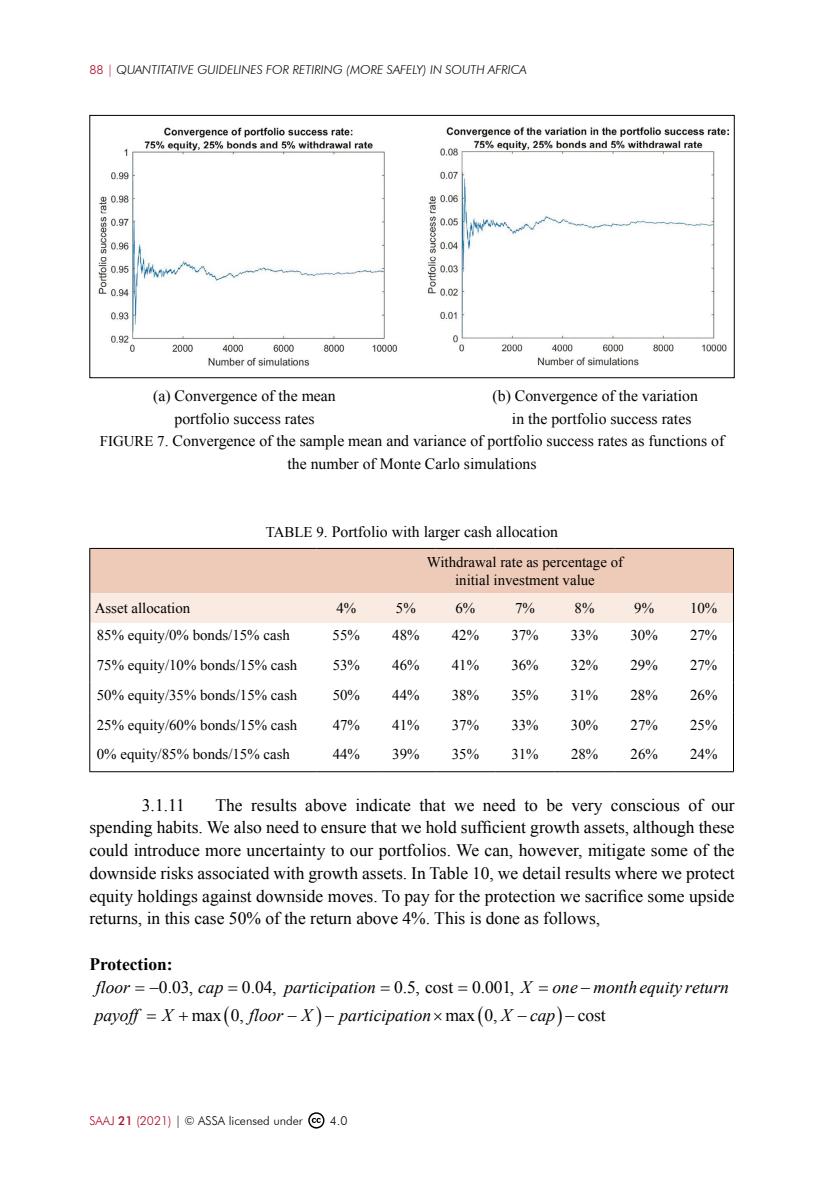
<style>
.page{position:relative;width:834px;height:1191px;background:#fff}
.page>*{position:absolute;margin:0;border:0;box-sizing:border-box;transform-origin:0 0}
.t1{font:17.5px/22.8px "Times New Roman";color:#000;text-align:justify}
.t2{font:italic 17.5px/27.7px "Times New Roman";color:#000}
.t3{font:700 17.5px/23.4px "Times New Roman";color:#000}
.t4{font:15.75px "Times New Roman";color:#000}
.t5{font:14.88px/17.5px "Times New Roman";color:#000;text-align:center}
.t6{font:italic 300 12.25px "Futura BT";color:#000}
.t7{font:300 12.25px "Futura BT";color:#000}
.s1{font-style:normal;color:#af0925}
.s2{font-size:14.88px}
.s3{font-weight:400}
.s4{font-weight:400;font-style:italic}
.s5{font-style:normal}
.s6{font-style:italic}
.s7{color:#af0925}
.s8{font-weight:500;color:#af0925}
</style>
<div class="page">
<svg style="left:308px;top:1112px;width:16px;height:16px"></svg>
<svg style="left:89px;top:548px;width:645px;height:104px"></svg>
<hr style="left:89px;top:652px;width:1px;height:30px;background:#000">
<hr style="left:733px;top:652px;width:1px;height:30px;background:#000">
<hr style="left:89px;top:682px;width:1px;height:30px;background:#000">
<hr style="left:733px;top:682px;width:1px;height:30px;background:#000">
<hr style="left:89px;top:712px;width:1px;height:30px;background:#000">
<hr style="left:733px;top:712px;width:1px;height:30px;background:#000">
<svg style="left:89px;top:742px;width:1px;height:29px"></svg>
<svg style="left:733px;top:742px;width:1px;height:29px"></svg>
<hr style="left:89px;top:771px;width:227px;height:1px;background:#000">
<hr style="left:316px;top:771px;width:60px;height:1px;background:#000">
<hr style="left:376px;top:771px;width:59px;height:1px;background:#000">
<hr style="left:435px;top:771px;width:60px;height:1px;background:#000">
<hr style="left:495px;top:771px;width:59px;height:1px;background:#000">
<hr style="left:554px;top:771px;width:60px;height:1px;background:#000">
<hr style="left:614px;top:771px;width:59px;height:1px;background:#000">
<hr style="left:673px;top:771px;width:60px;height:1px;background:#000">
<hr style="left:89px;top:593px;width:1px;height:30px;background:#000">
<img style="left:98px;top:127px;width:630px;height:239px">
<div style="left:89px;top:115px;width:645px;height:263px;border:1px solid #000"></div>
<p class="t6" style="left:89px;top:62px;width:438px"><span class="s1">88 |</span> QUANTITATIVE GUIDELINES FOR RETIRING (MORE SAFELY) IN SOUTH AFRICA</p>
<p class="t4" style="left:153px;top:385px;width:184px">(a) Convergence of the mean</p>
<p class="t4" style="left:492px;top:385px;width:207px">(b) Convergence of the variation</p>
<p class="t4" style="left:174px;top:408px;width:141px">portfolio success rates</p>
<p class="t4" style="left:512px;top:408px;width:181px">in the portfolio success rates</p>
<p class="t4" style="left:100px;top:430px;width:626px"><span class="s2">FIGURE 7</span>. Convergence of the sample mean and variance of portfolio success rates as functions of</p>
<p class="t4" style="left:287px;top:453px;width:250px">the number of Monte Carlo simulations</p>
<p class="t4" style="left:266px;top:521px;width:294px"><span class="s2">TABLE 9</span>. Portfolio with larger cash allocation</p>
<p class="t5" style="left:427px;top:553px;width:198px">Withdrawal rate as percentage of initial investment value</p>
<p class="t5" style="left:95px;top:599px;width:97px">Asset allocation</p>
<p class="t5" style="left:336px;top:599px;width:21px">4%</p>
<p class="t5" style="left:396px;top:599px;width:21px">5%</p>
<p class="t5" style="left:455px;top:599px;width:21px">6%</p>
<p class="t5" style="left:515px;top:599px;width:21px">7%</p>
<p class="t5" style="left:574px;top:599px;width:21px">8%</p>
<p class="t5" style="left:634px;top:599px;width:21px">9%</p>
<p class="t5" style="left:690px;top:599px;width:29px">10%</p>
<p class="t5" style="left:97px;top:626px;width:194px">85% equity/0% bonds/15% cash</p>
<p class="t5" style="left:332px;top:626px;width:29px">55%</p>
<p class="t5" style="left:392px;top:626px;width:29px">48%</p>
<p class="t5" style="left:451px;top:626px;width:29px">42%</p>
<p class="t5" style="left:511px;top:626px;width:29px">37%</p>
<p class="t5" style="left:571px;top:626px;width:29px">33%</p>
<p class="t5" style="left:630px;top:626px;width:29px">30%</p>
<p class="t5" style="left:690px;top:626px;width:29px">27%</p>
<p class="t5" style="left:97px;top:656px;width:202px">75% equity/10% bonds/15% cash</p>
<p class="t5" style="left:332px;top:656px;width:29px">53%</p>
<p class="t5" style="left:392px;top:656px;width:29px">46%</p>
<p class="t5" style="left:451px;top:656px;width:29px">41%</p>
<p class="t5" style="left:511px;top:656px;width:29px">36%</p>
<p class="t5" style="left:571px;top:656px;width:29px">32%</p>
<p class="t5" style="left:630px;top:656px;width:29px">29%</p>
<p class="t5" style="left:690px;top:656px;width:29px">27%</p>
<p class="t5" style="left:97px;top:686px;width:202px">50% equity/35% bonds/15% cash</p>
<p class="t5" style="left:332px;top:686px;width:29px">50%</p>
<p class="t5" style="left:392px;top:686px;width:29px">44%</p>
<p class="t5" style="left:451px;top:686px;width:29px">38%</p>
<p class="t5" style="left:511px;top:686px;width:29px">35%</p>
<p class="t5" style="left:571px;top:686px;width:29px">31%</p>
<p class="t5" style="left:630px;top:686px;width:29px">28%</p>
<p class="t5" style="left:690px;top:686px;width:29px">26%</p>
<p class="t5" style="left:97px;top:715px;width:202px">25% equity/60% bonds/15% cash</p>
<p class="t5" style="left:332px;top:715px;width:29px">47%</p>
<p class="t5" style="left:392px;top:715px;width:29px">41%</p>
<p class="t5" style="left:452px;top:715px;width:29px">37%</p>
<p class="t5" style="left:511px;top:715px;width:29px">33%</p>
<p class="t5" style="left:571px;top:715px;width:29px">30%</p>
<p class="t5" style="left:630px;top:715px;width:29px">27%</p>
<p class="t5" style="left:690px;top:715px;width:29px">25%</p>
<p class="t5" style="left:97px;top:745px;width:194px">0% equity/85% bonds/15% cash</p>
<p class="t5" style="left:332px;top:745px;width:29px">44%</p>
<p class="t5" style="left:392px;top:745px;width:29px">39%</p>
<p class="t5" style="left:452px;top:745px;width:29px">35%</p>
<p class="t5" style="left:511px;top:745px;width:29px">31%</p>
<p class="t5" style="left:571px;top:745px;width:29px">28%</p>
<p class="t5" style="left:630px;top:745px;width:29px">26%</p>
<p class="t5" style="left:690px;top:745px;width:29px">24%</p>
<p class="t1" style="left:142px;top:793px;width:45px">3.1.11</p>
<p class="t1" style="left:89px;top:793px;width:646px;text-indent:126px">The results above indicate that we need to be very conscious of our spending habits. We also need to ensure that we hold sufficient growth assets, although these could introduce more uncertainty to our portfolios. We can, however, mitigate some of the downside risks associated with growth assets. In Table 10, we detail results where we protect equity holdings against downside moves. To pay for the protection we sacrifice some upside returns, in this case 50% of the return above 4%. This is done as follows,</p>
<p class="t3" style="left:149px;top:952px;width:76px;text-indent:-60px">Protection:<br>−<span class="s3">0.03,</span> <span class="s4">cap</span></p>
<p class="t2" style="left:95px;top:973px;width:45px">floor payoff</p>
<p class="t2" style="left:242px;top:973px;width:135px"><span class="s5">0.04,</span> participation</p>
<p class="t2" style="left:394px;top:973px;width:336px"><span class="s5">0.5, cost 0.001,</span> X one month equity return</p>
<p class="t2" style="left:192px;top:1000px;width:122px"><span class="s5">max 0,</span> floor X</p>
<p class="t1" style="left:445px;top:1003px;width:111px">max 0, <span class="s6">X cap</span></p>
<p class="t1" style="left:565px;top:1003px;width:42px">− cost</p>
<p class="t2" style="left:162px;top:1000px;width:12px">X</p>
<p class="t2" style="left:324px;top:1000px;width:108px">− participation</p>
<p class="t7" style="left:89px;top:1113px;width:215px"><span class="s7">SAAJ</span> <span class="s8">21</span> <span class="s7">(2021)</span> <span class="s6">|</span> © ASSA licensed under</p>
<p class="t7" style="left:330px;top:1113px;width:19px">4.0</p>
</div>
